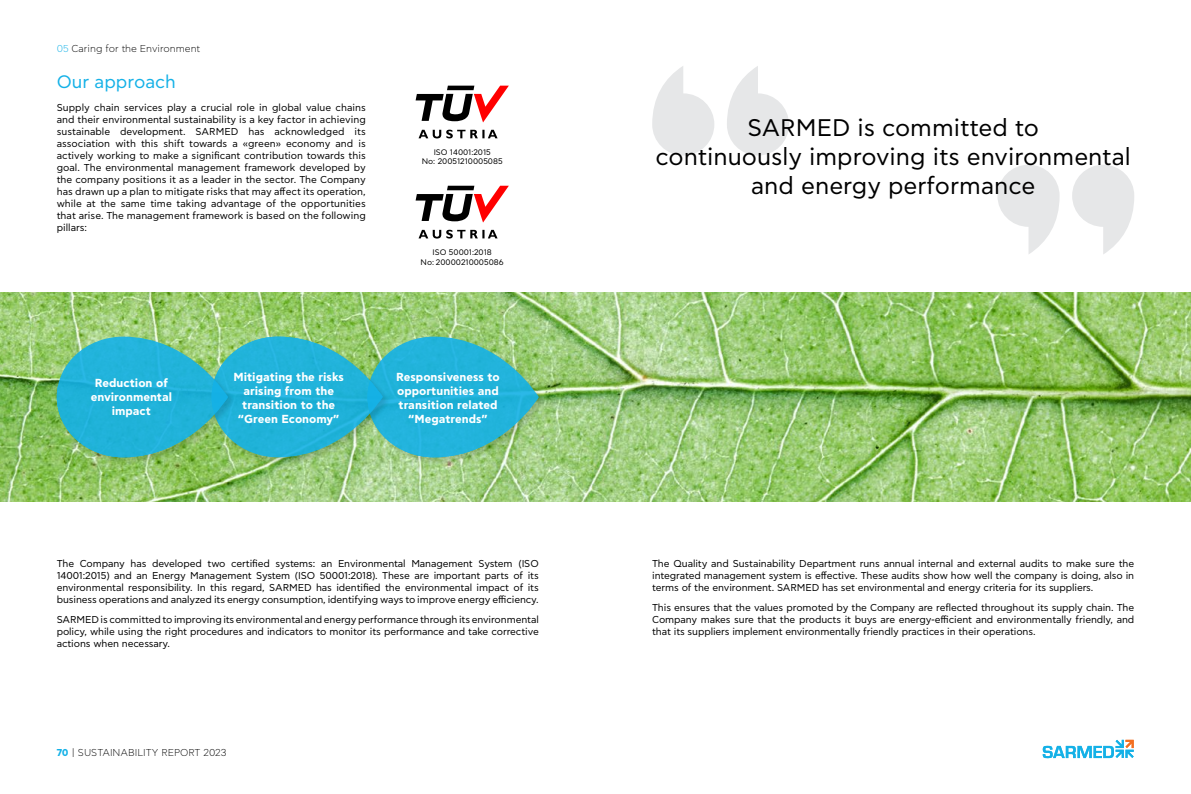
<style>
.page{position:relative;width:1191px;height:794px;background:#fff}
.page>*{position:absolute;margin:0;border:0;box-sizing:border-box;transform-origin:0 0}
.t1{font:24px/28.8px "CF Asty Std";color:#000;text-align:center}
.t2{font:18px "CF Asty Std";color:#14b1e7}
.t3{font:700 11.7px/14px "CF Asty Std";color:#fff;text-align:center}
.t4{font:10px/12px "CF Asty Std";letter-spacing:-.01em;color:#000;text-align:justify}
.t5{font:300 10px "CF Asty Std";color:#000}
.t6{font:8.1px/9.7px "CF Asty Std";color:#000;text-align:center}
.s1{color:#14b1e7}
.s2{font-weight:700;color:#14b1e7}
</style>
<div class="page">
<svg style="left:1042px;top:740px;width:91px;height:18px"></svg>
<img style="left:0;top:292px;width:1191px;height:209px">
<svg style="left:415px;top:86px;width:94px;height:36px"></svg>
<svg style="left:418px;top:130px;width:79px;height:8px"></svg>
<svg style="left:415px;top:186px;width:94px;height:36px"></svg>
<svg style="left:418px;top:230px;width:79px;height:8px"></svg>
<div style="left:366px;top:335px;width:181px;height:131px;background:#000;opacity:.15"></div>
<div style="left:210px;top:335px;width:181px;height:131px;background:#000;opacity:.15"></div>
<div style="left:56px;top:335px;width:180px;height:131px;background:#000;opacity:.15"></div>
<svg style="left:57px;top:337px;width:482px;height:120px;background:#3bb6c2"></svg>
<svg style="left:997px;top:165px;width:62px;height:89px"></svg>
<svg style="left:1072px;top:165px;width:62px;height:89px"></svg>
<svg style="left:727px;top:66px;width:62px;height:89px"></svg>
<svg style="left:652px;top:66px;width:62px;height:89px"></svg>
<p class="t5" style="left:57px;top:43px;width:145px"><span class="s1">05</span> Caring for the Environment</p>
<h2 class="t2" style="left:57px;top:72px;width:121px">Our approach</h2>
<p class="t4" style="left:57px;top:102px;width:310px">Supply chain services play a crucial role in global value chains and their environmental sustainability is a key factor in achieving sustainable development. SARMED has acknowledged its association with this shift towards a «green» economy and is actively working to make a significant contribution towards this goal. The environmental management framework developed by the company positions it as a leader in the sector. The Company has drawn up a plan to mitigate risks that may affect its operation, while at the same time taking advantage of the opportunities that arise. The management framework is based on the following pillars:</p>
<p class="t6" style="left:422px;top:147px;width:82px">ISO 14001:2015<br>No: 20051210005085</p>
<p class="t6" style="left:420px;top:247px;width:85px">ISO 50001:2018<br>No: 20000210005086</p>
<p class="t3" style="left:91px;top:376px;width:83px">Reduction of environmental impact</p>
<p class="t3" style="left:233px;top:370px;width:112px">Mitigating the risks arising from the transition to the “Green Economy”</p>
<p class="t3" style="left:396px;top:370px;width:105px">Responsiveness to opportunities and transition related “Megatrends”</p>
<p class="t4" style="left:57px;top:557px;width:483px">The Company has developed two certified systems: an Environmental Management System (ISO 14001:2015) and an Energy Management System (ISO 50001:2018). These are important parts of its environmental responsibility. In this regard, SARMED has identified the environmental impact of its business operations and analyzed its energy consumption, identifying ways to improve energy efficiency.</p>
<p class="t4" style="left:57px;top:614px;width:483px">SARMED is committed to improving its environmental and energy performance through its environmental policy, while using the right procedures and indicators to monitor its performance and take corrective actions when necessary.</p>
<p class="t5" style="left:57px;top:747px;width:171px"><span class="s2">70</span> | SUSTAINABILITY REPORT 2023</p>
<h1 class="t1" style="left:655px;top:114px;width:477px">SARMED is committed to<br>continuously improving its environmental and energy performance</h1>
<p class="t4" style="left:652px;top:557px;width:483px">The Quality and Sustainability Department runs annual internal and external audits to make sure the integrated management system is effective. These audits show how well the company is doing, also in terms of the environment. SARMED has set environmental and energy criteria for its suppliers.</p>
<p class="t4" style="left:652px;top:602px;width:483px">This ensures that the values promoted by the Company are reflected throughout its supply chain. The Company makes sure that the products it buys are energy-efficient and environmentally friendly, and that its suppliers implement environmentally friendly practices in their operations.</p>
</div>
